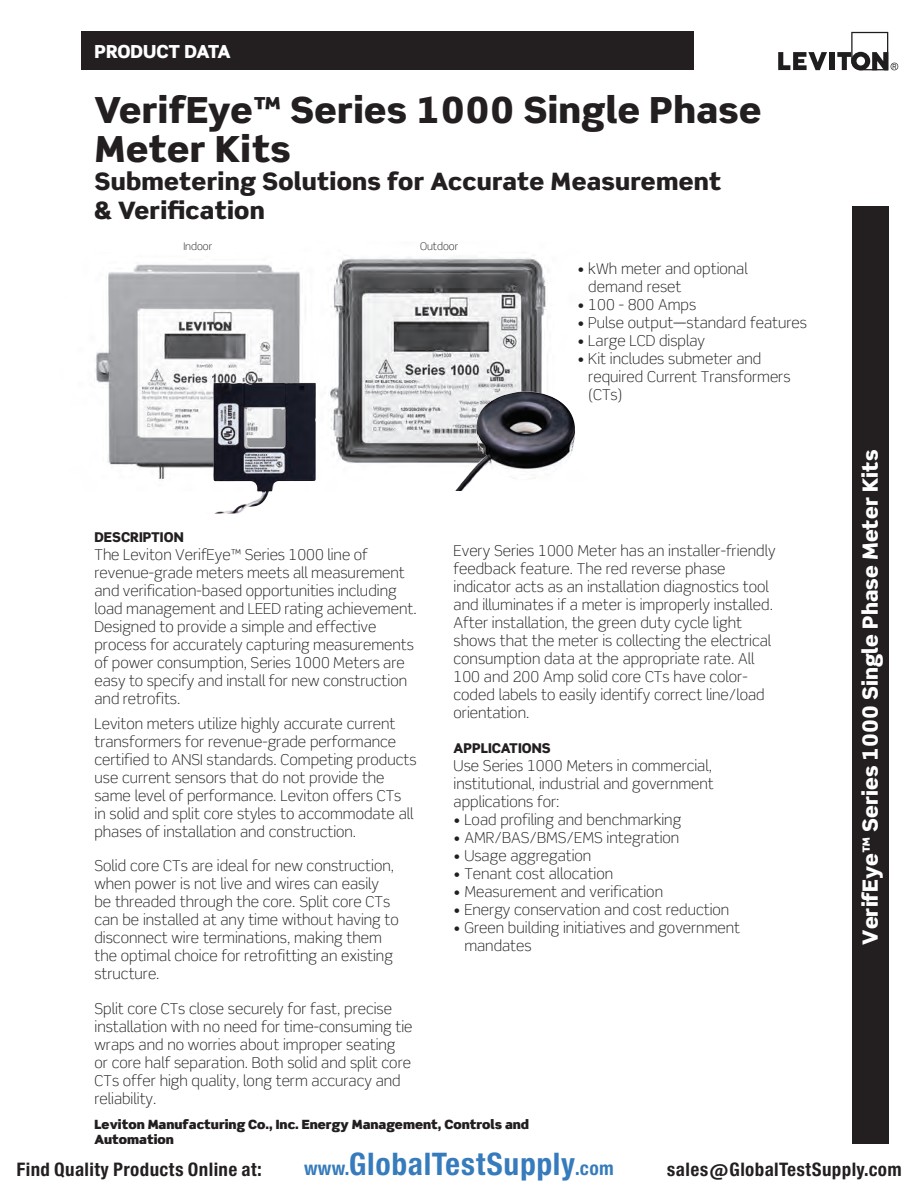
<style>
.page{position:relative;width:918px;height:1188px;background:#fff}
.page>*{position:absolute;margin:0;border:0;box-sizing:border-box;transform-origin:0 0}
.t1{font:900 36px/39px "Scene Std";letter-spacing:.01em;color:#231f20}
.t2{font:29.7px "Europa Gro Nr 2 SBOP Bol Con";letter-spacing:.02em;color:#367bbc}
.t3{font:900 24px/28.5px "Scene Std";letter-spacing:.01em;color:#231f20}
.t4{font:900 21px "Scene Std";color:#fff}
.t5{font:900 18px "Scene Std";letter-spacing:-.02em;color:#fff}
.t6{font:17.85px "Europa Gro Nr 2 SBOP Bol Con";letter-spacing:.02em;color:#231f20}
.t7{font:300 15px/18px "Scene Std";color:#231f20}
.t8{font:900 13.5px "Scene Std";color:#231f20}
.t9{font:900 12.75px/15.3px "Scene Std";color:#231f20}
.t10{font:300 10.5px "Scene Std";letter-spacing:-.025em;color:#231f20}
.t11{font:300 10.5px "Scene Std";color:#231f20}
.s1{font-size:18.3px}
</style>
<div class="page">
<svg style="left:778px;top:52px;width:49px;height:18px"></svg>
<div style="left:829px;top:52px;width:5px;height:18px;background:#201d1e"></div>
<svg style="left:837px;top:32px;width:61px;height:38px"></svg>
<div style="left:81px;top:32px;width:613px;height:38px;background:#231f20"></div>
<div style="left:852px;top:207px;width:36px;height:981px;background:#231f20"></div>
<img style="left:95px;top:264px;width:221px;height:227px">
<img style="left:341px;top:255px;width:205px;height:208px">
<img style="left:294px;top:263px;width:47px;height:217px">
<img style="left:213px;top:382px;width:49px;height:131px">
<img style="left:455px;top:391px;width:120px;height:100px">
<div style="left:0;top:1145px;width:911px;height:43px;background:#fff"></div>
<p class="t5" style="left:95px;top:44px;width:138px">PRODUCT DATA</p>
<h1 class="t1" style="left:95px;top:93px;width:668px">VerifEye™ Series 1000 Single Phase<br>Meter Kits</h1>
<h3 class="t3" style="left:95px;top:169px;width:628px">Submetering Solutions for Accurate Measurement &amp; Verification</h3>
<p class="t10" style="left:183px;top:241px;width:30px">Indoor</p>
<p class="t11" style="left:420px;top:241px;width:40px">Outdoor</p>
<p class="t7" style="left:588px;top:261px;width:161px;text-indent:-11px">• kWh meter and optional demand reset</p>
<p class="t7" style="left:578px;top:297px;width:120px">• 100 - 800 Amps</p>
<p class="t7" style="left:578px;top:315px;width:231px">• Pulse output—standard features</p>
<p class="t7" style="left:578px;top:333px;width:129px">• Large LCD display</p>
<p class="t7" style="left:588px;top:351px;width:204px;text-indent:-11px">• Kit includes submeter and required Current Transformers (CTs)</p>
<p class="t8" style="left:95px;top:532px;width:91px">DESCRIPTION</p>
<p class="t7" style="left:95px;top:547px;width:324px">The Leviton VerifEye™ Series 1000 line of revenue-grade meters meets all measurement and verification-based opportunities including load management and LEED rating achievement.<br>Designed to provide a simple and effective process for accurately capturing measurements of power consumption, Series 1000 Meters are easy to specify and install for new construction and retrofits.</p>
<p class="t7" style="left:95px;top:716px;width:324px">Leviton meters utilize highly accurate current transformers for revenue-grade performance certified to ANSI standards. Competing products use current sensors that do not provide the same level of performance. Leviton offers CTs<br>in solid and split core styles to accommodate all phases of installation and construction.</p>
<p class="t7" style="left:95px;top:858px;width:306px">Solid core CTs are ideal for new construction, when power is not live and wires can easily be threaded through the core. Split core CTs can be installed at any time without having to disconnect wire terminations, making them the optimal choice for retrofitting an existing structure.</p>
<p class="t7" style="left:95px;top:1001px;width:320px">Split core CTs close securely for fast, precise installation with no need for time-consuming tie wraps and no worries about improper seating or core half separation. Both solid and split core CTs offer high quality, long term accuracy and reliability.</p>
<p class="t7" style="left:454px;top:543px;width:323px">Every Series 1000 Meter has an installer-friendly feedback feature. The red reverse phase indicator acts as an installation diagnostics tool and illuminates if a meter is improperly installed.<br>After installation, the green duty cycle light shows that the meter is collecting the electrical consumption data at the appropriate rate. All 100 and 200 Amp solid core CTs have color&shy;coded labels to easily identify correct line/load orientation.</p>
<p class="t8" style="left:454px;top:743px;width:98px">APPLICATIONS</p>
<p class="t7" style="left:454px;top:758px;width:262px;text-align:justify">Use Series 1000 Meters in commercial, institutional, industrial and government applications for:</p>
<p class="t7" style="left:454px;top:812px;width:229px">• Load profiling and benchmarking</p>
<p class="t7" style="left:454px;top:830px;width:227px">• AMR/BAS/BMS/EMS integration</p>
<p class="t7" style="left:454px;top:848px;width:139px">• Usage aggregation</p>
<p class="t7" style="left:454px;top:866px;width:161px">• Tenant cost allocation</p>
<p class="t7" style="left:454px;top:884px;width:211px">• Measurement and verification</p>
<p class="t7" style="left:454px;top:902px;width:277px">• Energy conservation and cost reduction</p>
<p class="t7" style="left:464px;top:920px;width:277px;text-indent:-11px">• Green building initiatives and government mandates</p>
<h3 class="t4" style="left:862px;top:945px;width:496px;rotate:-90deg">VerifEye™ Series 1000 Single Phase Meter Kits</h3>
<p class="t9" style="left:95px;top:1117px;width:436px">Leviton Manufacturing Co., Inc. Energy Management, Controls and<br>Automation</p>
<p class="t6" style="left:16px;top:1159px;width:247px">Find Quality Products Online at:</p>
<h2 class="t2" style="left:304px;top:1147px;width:311px"><span class="s1">www.</span>GlobalTestSupply<span class="s1">.com</span></h2>
<p class="t6" style="left:667px;top:1159px;width:236px">sales@GlobalTestSupply.com</p>
<p class="t10" style="left:95px;top:1166px;width:403px">©2016 Leviton Manufacturing Co., Inc. All rights reserved. Subject to change without notice.</p>
</div>
